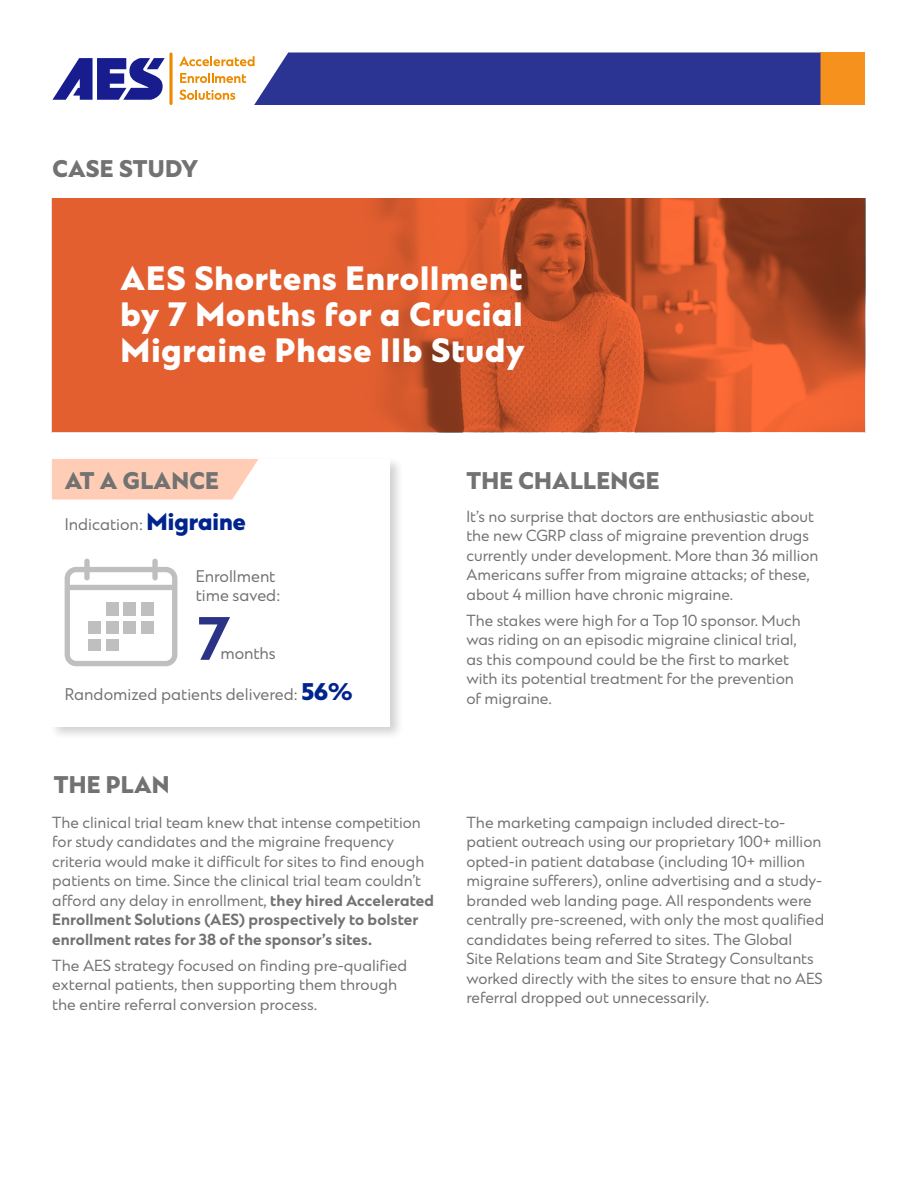
<style>
.page{position:relative;width:918px;height:1188px;background:#fff}
.page>*{position:absolute;margin:0;border:0;box-sizing:border-box;transform-origin:0 0}
.subheader{font:700 57px "Ekster";color:#2a3385}
.t1{font:800 31.5px/36px "Ekster";letter-spacing:.03em;color:#fff;text-align:justify}
.Header-Case_Study{font:800 22.5px "Ekster";letter-spacing:.01em;color:#717271}
._12pt{font:15.75px/18.9px "Ekster";color:#717271}
.body{font:15.75px "Ekster";color:#6f7171}
._12pt-2{font:15px/19.5px "Ekster";color:#717271}
.s1{font-weight:800;font-size:22.5px;color:#00238e}
.s2{font-weight:700}
</style>
<div class="page">
<img style="left:52px;top:199px;width:814px;height:233px">
<div style="left:49px;top:456px;width:355px;height:285px;background:#231f20;opacity:.2"></div>
<div style="left:52px;top:459px;width:338px;height:268px;background:#fff"></div>
<svg style="left:52px;top:459px;width:207px;height:41px"></svg>
<svg style="left:65px;top:559px;width:112px;height:107px"></svg>
<div style="left:820px;top:52px;width:46px;height:53px;background:#f6911e"></div>
<svg style="left:179px;top:52px;width:642px;height:53px"></svg>
<svg style="left:52px;top:58px;width:113px;height:42px"></svg>
<svg style="left:169px;top:52px;width:4px;height:53px"></svg>
<p class="Header-Case_Study" style="left:52px;top:154px;width:147px">CASE STUDY</p>
<p class="t1" style="left:121px;top:262px;width:406px">AES Shortens Enrollment by 7 Months for a Crucial Migraine Phase IIb Study</p>
<p class="Header-Case_Study" style="left:65px;top:466px;width:155px">AT A GLANCE</p>
<p class="_12pt" style="left:65px;top:516px;width:182px">Indication: <span class="s1">Migraine</span></p>
<p class="_12pt" style="left:196px;top:568px;width:86px">Enrollment time saved:</p>
<p class="subheader" style="left:198px;top:604px;width:34px">7</p>
<p class="body" style="left:220px;top:644px;width:57px">months</p>
<p class="_12pt" style="left:65px;top:686px;width:289px">Randomized patients delivered: <span class="s1">56%</span></p>
<p class="Header-Case_Study" style="left:54px;top:770px;width:117px">THE PLAN</p>
<p class="_12pt-2" style="left:52px;top:813px;width:383px">The clinical trial team knew that intense competition for study candidates and the migraine frequency criteria would make it difficult for sites to find enough patients on time. Since the clinical trial team couldn’t afford any delay in enrollment, <span class="s2">they hired Accelerated Enrollment Solutions (AES) prospectively to bolster enrollment rates for 38 of the sponsor’s sites.</span></p>
<p class="_12pt-2" style="left:52px;top:956px;width:357px">The AES strategy focused on finding pre-qualified external patients, then supporting them through the entire referral conversion process.</p>
<p class="Header-Case_Study" style="left:467px;top:466px;width:195px">THE CHALLENGE</p>
<p class="_12pt-2" style="left:467px;top:507px;width:353px">It’s no surprise that doctors are enthusiastic about the new CGRP class of migraine prevention drugs currently under development. More than 36 million Americans suffer from migraine attacks; of these, about 4 million have chronic migraine.</p>
<p class="_12pt-2" style="left:467px;top:611px;width:336px">The stakes were high for a Top 10 sponsor. Much was riding on an episodic migraine clinical trial, as this compound could be the first to market with its potential treatment for the prevention of migraine.</p>
<p class="_12pt-2" style="left:466px;top:813px;width:359px">The marketing campaign included direct-to&shy;patient outreach using our proprietary 100+ million opted-in patient database (including 10+ million migraine sufferers), online advertising and a study&shy;branded web landing page. All respondents were centrally pre-screened, with only the most qualified candidates being referred to sites. The Global<br>Site Relations team and Site Strategy Consultants worked directly with the sites to ensure that no AES referral dropped out unnecessarily.</p>
</div>
